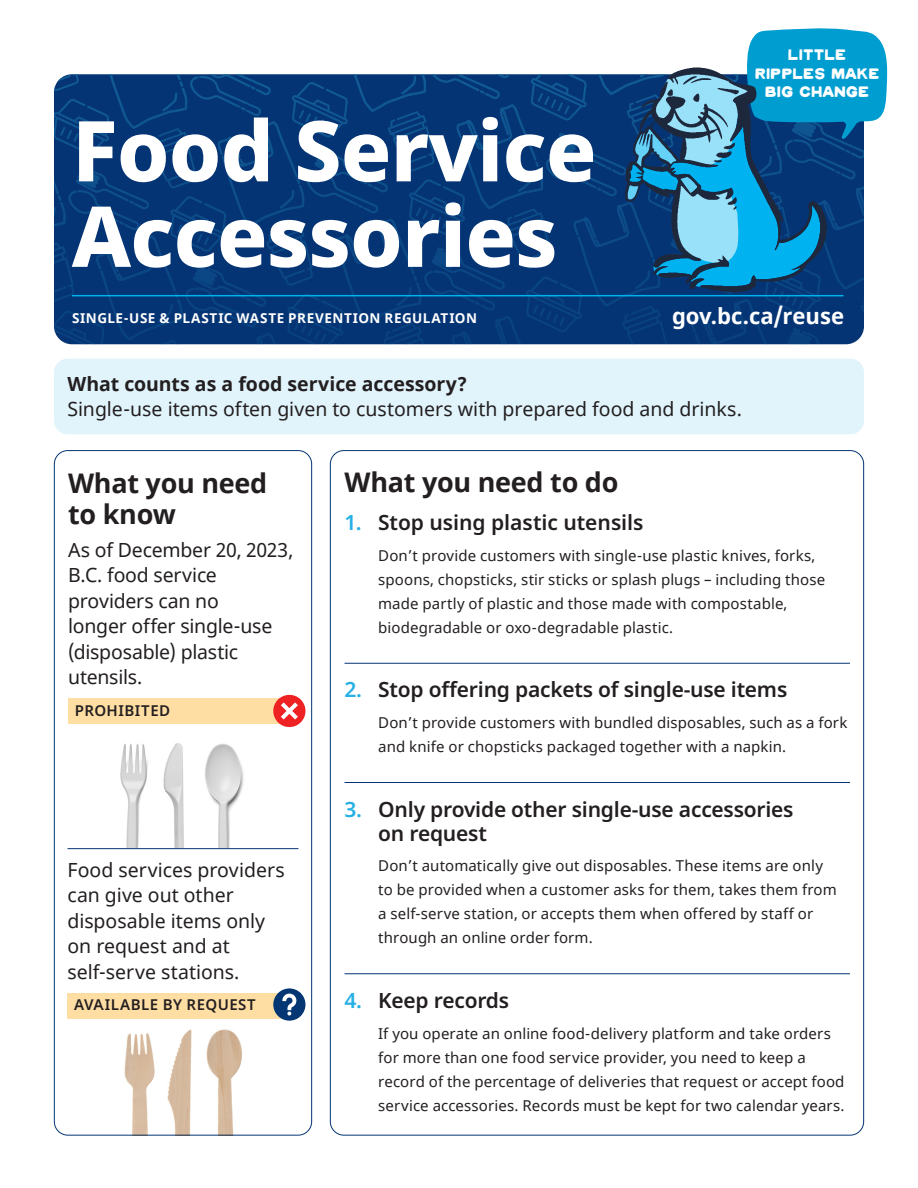
<style>
.page{position:relative;width:918px;height:1188px;background:#fff}
.page>*{position:absolute;margin:0;border:0;box-sizing:border-box;transform-origin:0 0}
.t1{font:800 84px/85.5px "Noto Sans";letter-spacing:-.01em;color:#fff}
.t2{font:700 27px/31.5px "Noto Sans";letter-spacing:-.01em;color:#231f20}
.t3{font:700 22.05px "Noto Sans";color:#fff}
.Info_H2_Rule{font:600 21px/24px "Noto Sans";letter-spacing:-.01em;color:#231f20}
.B1{font:19.5px/25.5px "Noto Sans";letter-spacing:-.005em;color:#231f20}
.t4{font:15.3px/18.3px "COWBOY Regular";color:#fff;text-align:center}
.B3{font:15px/24px "Noto Sans";letter-spacing:.01em;color:#231f20}
.Yellow_H3{font:600 15px "Noto Sans";letter-spacing:.03em;color:#231f20}
.t5{font:700 13.5px "Noto Sans";letter-spacing:.04em;color:#fff}
.s1{font-weight:700}
.s2{color:#26b0e5}
</style>
<div class="page">
<div style="left:68px;top:993px;width:230px;height:25px;background:#ffdea4"></div>
<div style="left:68px;top:698px;width:231px;height:25px;background:#ffdea4"></div>
<div style="left:54px;top:359px;width:810px;height:75px;background:#e1f4fc;border-radius:14px"></div>
<svg style="left:54px;top:74px;width:810px;height:270px;background:#063777"></svg>
<svg style="left:625px;top:28px;width:262px;height:264px;background:#3c89b4"></svg>
<img style="left:120px;top:743px;width:124px;height:105px">
<img style="left:99px;top:1018px;width:162px;height:118px">
<hr style="left:345px;top:663px;width:505px;height:1px;background:#053474">
<hr style="left:345px;top:782px;width:505px;height:1px;background:#053474">
<hr style="left:345px;top:973px;width:505px;height:1px;background:#053474">
<hr style="left:67px;top:848px;width:232px;height:1px;background:#053474">
<svg style="left:272px;top:694px;width:34px;height:33px"></svg>
<hr style="left:72px;top:295px;width:771px;height:1px;background:#00b3f0">
<svg style="left:273px;top:988px;width:32px;height:33px"></svg>
<h1 class="t1" style="left:72px;top:109px;width:526px">Food Service<br>Accessories</h1>
<p class="t5" style="left:72px;top:309px;width:407px">SINGLE-USE &amp; PLASTIC WASTE PREVENTION REGULATION</p>
<p class="t4" style="left:755px;top:45px;width:126px">LITTLE<br>RIPPLES MAKE<br>BIG CHANGE</p>
<p class="t3" style="left:672px;top:300px;width:174px">gov.bc.ca/reuse</p>
<p class="B1" style="left:67px;top:372px;width:676px"><span class="s1">What counts as a food service accessory?<br></span>Single-use items often given to customers with prepared food and drinks.</p>
<h2 class="t2" style="left:68px;top:468px;width:201px">What you need to know</h2>
<p class="B1" style="left:68px;top:537px;width:227px">As of December 20, 2023,<br>B.C. food service providers can no<br>longer offer single-use (disposable) plastic utensils.</p>
<h3 class="Yellow_H3" style="left:75px;top:700px;width:97px">PROHIBITED</h3>
<p class="B1" style="left:68px;top:858px;width:219px">Food services providers can give out other disposable items only on request and at self-serve stations.</p>
<h3 class="Yellow_H3" style="left:74px;top:994px;width:183px">AVAILABLE BY REQUEST</h3>
<h2 class="t2" style="left:345px;top:467px;width:275px">What you need to do</h2>
<h3 class="Info_H2_Rule" style="left:345px;top:511px;width:300px"><span class="s2">1.</span> Stop using plastic utensils</h3>
<p class="B3" style="left:378px;top:544px;width:448px">Don’t provide customers with single-use plastic knives, forks, spoons, chopsticks, stir sticks or splash plugs – including those made partly of plastic and those made with compostable, biodegradable or oxo-degradable plastic.</p>
<h2 class="Info_H2_Rule" style="left:345px;top:678px;width:444px"><span class="s2">2.</span> Stop offering packets of single-use items</h2>
<p class="B3" style="left:378px;top:711px;width:471px">Don’t provide customers with bundled disposables, such as a fork and knife or chopsticks packaged together with a napkin.</p>
<h2 class="Info_H2_Rule" style="left:378px;top:797px;width:417px;text-indent:-34px"><span class="s2">3.</span> Only provide other single-use accessories on request</h2>
<p class="B3" style="left:378px;top:854px;width:460px">Don’t automatically give out disposables. These items are only to be provided when a customer asks for them, takes them from a self-serve station, or accepts them when offered by staff or through an online order form.</p>
<h2 class="Info_H2_Rule" style="left:345px;top:989px;width:166px"><span class="s2">4.</span> Keep records</h2>
<p class="B3" style="left:378px;top:1022px;width:468px">If you operate an online food-delivery platform and take orders for more than one food service provider, you need to keep a record of the percentage of deliveries that request or accept food service accessories. Records must be kept for two calendar years.</p>
</div>
